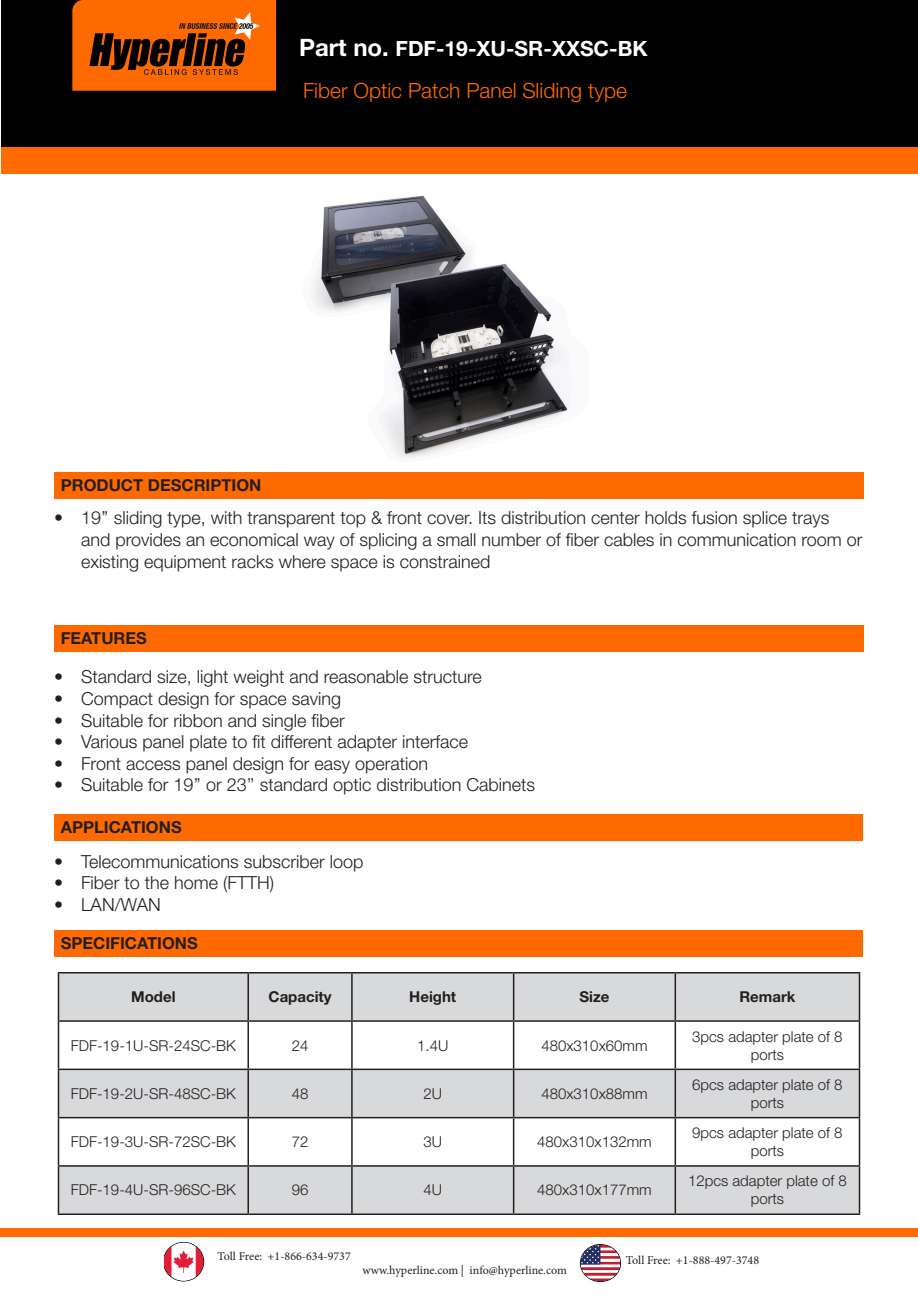
<style>
.page{position:relative;width:918px;height:1296px;background:#fff}
.page>*{position:absolute;margin:0;border:0;box-sizing:border-box;transform-origin:0 0}
.t1{font:300 21px "Helvetica Neue LT Std";color:#ff6a00}
.t2{font:700 21px "Helvetica Neue LT Std";color:#fff}
.t3{font:300 18px/21.6px "Helvetica Neue LT Std";color:#231f20}
.t4{font:700 16.5px "Helvetica Neue LT Std";color:#231f20}
.t5{font:300 15px/18px "Helvetica Neue LT Std";color:#231f20;text-align:center}
.t6{font:700 15px "Helvetica Neue LT Std";color:#231f20}
.t7{font:12px "Minion Pro";color:#231f20}
.s1{font-size:24px}
</style>
<div class="page">
<div style="left:1px;top:0;width:917px;height:149px;background:#010101"></div>
<svg style="left:72px;top:0;width:204px;height:91px"></svg>
<div style="left:1px;top:147px;width:917px;height:27px;background:#ff6b00"></div>
<div style="left:54px;top:472px;width:810px;height:28px;background:#ff6a00"></div>
<div style="left:0;top:1228px;width:918px;height:9px;background:#ff6b00"></div>
<svg style="left:165px;top:1242px;width:39px;height:39px"></svg>
<div style="left:580px;top:1244px;width:41px;height:38px;border:1px solid #010101;border-radius:50%"></div>
<svg style="left:581px;top:1245px;width:39px;height:36px"></svg>
<div style="left:54px;top:626px;width:810px;height:26px;background:#ff6a00"></div>
<div style="left:54px;top:814px;width:808px;height:28px;background:#ff6a00"></div>
<img style="left:313px;top:195px;width:255px;height:263px">
<div style="left:54px;top:930px;width:808px;height:27px;background:#ff6a00"></div>
<svg style="left:59px;top:974px;width:800px;height:240px;fill:#d8d9db"></svg>
<hr style="left:58px;top:972px;width:190px;height:2px;background:#231f20">
<hr style="left:58px;top:973px;width:1px;height:47px;background:#231f20">
<hr style="left:248px;top:972px;width:104px;height:2px;background:#231f20">
<hr style="left:247px;top:973px;width:2px;height:47px;background:#231f20">
<hr style="left:352px;top:972px;width:162px;height:2px;background:#231f20">
<hr style="left:351px;top:973px;width:2px;height:47px;background:#231f20">
<hr style="left:514px;top:972px;width:161px;height:2px;background:#231f20">
<hr style="left:513px;top:973px;width:1px;height:47px;background:#231f20">
<hr style="left:675px;top:972px;width:185px;height:2px;background:#231f20">
<hr style="left:675px;top:973px;width:1px;height:47px;background:#231f20">
<hr style="left:859px;top:973px;width:1px;height:47px;background:#231f20">
<hr style="left:58px;top:1020px;width:190px;height:2px;background:#231f20">
<hr style="left:58px;top:1022px;width:1px;height:47px;background:#231f20">
<hr style="left:248px;top:1020px;width:104px;height:2px;background:#231f20">
<hr style="left:247px;top:1022px;width:2px;height:47px;background:#231f20">
<hr style="left:352px;top:1020px;width:162px;height:2px;background:#231f20">
<hr style="left:351px;top:1022px;width:2px;height:47px;background:#231f20">
<hr style="left:514px;top:1020px;width:161px;height:2px;background:#231f20">
<hr style="left:513px;top:1022px;width:1px;height:47px;background:#231f20">
<hr style="left:675px;top:1020px;width:185px;height:2px;background:#231f20">
<hr style="left:675px;top:1022px;width:1px;height:47px;background:#231f20">
<hr style="left:859px;top:1022px;width:1px;height:47px;background:#231f20">
<hr style="left:58px;top:1069px;width:190px;height:1px;background:#231f20">
<hr style="left:58px;top:1070px;width:1px;height:47px;background:#231f20">
<hr style="left:248px;top:1069px;width:104px;height:1px;background:#231f20">
<hr style="left:247px;top:1070px;width:2px;height:47px;background:#231f20">
<hr style="left:352px;top:1069px;width:162px;height:1px;background:#231f20">
<hr style="left:351px;top:1070px;width:2px;height:47px;background:#231f20">
<hr style="left:514px;top:1069px;width:161px;height:1px;background:#231f20">
<hr style="left:513px;top:1070px;width:1px;height:47px;background:#231f20">
<hr style="left:675px;top:1069px;width:185px;height:1px;background:#231f20">
<hr style="left:675px;top:1070px;width:1px;height:47px;background:#231f20">
<hr style="left:859px;top:1070px;width:1px;height:47px;background:#231f20">
<hr style="left:58px;top:1117px;width:190px;height:1px;background:#231f20">
<hr style="left:58px;top:1118px;width:1px;height:47px;background:#231f20">
<hr style="left:248px;top:1117px;width:104px;height:1px;background:#231f20">
<hr style="left:247px;top:1118px;width:2px;height:47px;background:#231f20">
<hr style="left:352px;top:1117px;width:162px;height:1px;background:#231f20">
<hr style="left:351px;top:1118px;width:2px;height:47px;background:#231f20">
<hr style="left:514px;top:1117px;width:161px;height:1px;background:#231f20">
<hr style="left:513px;top:1118px;width:1px;height:47px;background:#231f20">
<hr style="left:675px;top:1117px;width:185px;height:1px;background:#231f20">
<hr style="left:675px;top:1118px;width:1px;height:47px;background:#231f20">
<hr style="left:859px;top:1118px;width:1px;height:47px;background:#231f20">
<hr style="left:58px;top:1165px;width:190px;height:2px;background:#231f20">
<hr style="left:58px;top:1167px;width:1px;height:47px;background:#231f20">
<hr style="left:248px;top:1165px;width:104px;height:2px;background:#231f20">
<hr style="left:247px;top:1167px;width:2px;height:47px;background:#231f20">
<hr style="left:352px;top:1165px;width:162px;height:2px;background:#231f20">
<hr style="left:351px;top:1167px;width:2px;height:47px;background:#231f20">
<hr style="left:514px;top:1165px;width:161px;height:2px;background:#231f20">
<hr style="left:513px;top:1167px;width:1px;height:47px;background:#231f20">
<hr style="left:675px;top:1165px;width:185px;height:2px;background:#231f20">
<hr style="left:675px;top:1167px;width:1px;height:47px;background:#231f20">
<hr style="left:859px;top:1167px;width:1px;height:47px;background:#231f20">
<hr style="left:58px;top:1214px;width:190px;height:1px;background:#231f20">
<hr style="left:248px;top:1214px;width:104px;height:1px;background:#231f20">
<hr style="left:352px;top:1214px;width:162px;height:1px;background:#231f20">
<hr style="left:514px;top:1214px;width:161px;height:1px;background:#231f20">
<hr style="left:675px;top:1214px;width:185px;height:1px;background:#231f20">
<p class="t2" style="left:299px;top:36px;width:350px"><span class="s1">Part no.</span> FDF-19-XU-SR-XXSC-BK</p>
<p class="t1" style="left:303px;top:78px;width:326px">Fiber Optic Patch Panel Sliding type</p>
<p class="t4" style="left:61px;top:475px;width:202px">PRODUCT DESCRIPTION</p>
<p class="t3" style="left:81px;top:507px;width:783px;text-indent:-27px">• 19’’ sliding type, with transparent top &amp; front cover. Its distribution center holds fusion splice trays and provides an economical way of splicing a small number of fiber cables in communication room or existing equipment racks where space is constrained</p>
<p class="t4" style="left:61px;top:628px;width:88px">FEATURES</p>
<p class="t3" style="left:54px;top:666px;width:429px">• Standard size, light weight and reasonable structure</p>
<p class="t3" style="left:54px;top:687px;width:289px">• Compact design for space saving</p>
<p class="t3" style="left:54px;top:709px;width:292px">• Suitable for ribbon and single fiber</p>
<p class="t3" style="left:54px;top:731px;width:416px">• Various panel plate to fit different adapter interface</p>
<p class="t3" style="left:54px;top:752px;width:376px">• Front access panel design for easy operation</p>
<p class="t3" style="left:54px;top:774px;width:483px">• Suitable for 19’’ or 23’’ standard optic distribution Cabinets</p>
<p class="t4" style="left:61px;top:817px;width:122px">APPLICATIONS</p>
<p class="t3" style="left:54px;top:850px;width:311px">• Telecommunications subscriber loop</p>
<p class="t3" style="left:54px;top:872px;width:222px">• Fiber to the home (FTTH)</p>
<p class="t3" style="left:54px;top:893px;width:108px">• LAN/WAN</p>
<p class="t4" style="left:61px;top:932px;width:139px">SPECIFICATIONS</p>
<p class="t6" style="left:131px;top:988px;width:46px">Model</p>
<p class="t6" style="left:269px;top:988px;width:65px">Capacity</p>
<p class="t6" style="left:409px;top:988px;width:48px">Height</p>
<p class="t6" style="left:579px;top:988px;width:31px">Size</p>
<p class="t6" style="left:739px;top:988px;width:58px">Remark</p>
<p class="t5" style="left:71px;top:1036px;width:167px">FDF-19-1U-SR-24SC-BK</p>
<p class="t5" style="left:292px;top:1036px;width:18px">24</p>
<p class="t5" style="left:417px;top:1036px;width:33px">1.4U</p>
<p class="t5" style="left:541px;top:1036px;width:108px">480x310x60mm</p>
<p class="t5" style="left:692px;top:1027px;width:152px">3pcs adapter plate of 8 ports</p>
<p class="t5" style="left:71px;top:1084px;width:167px">FDF-19-2U-SR-48SC-BK</p>
<p class="t5" style="left:292px;top:1084px;width:18px">48</p>
<p class="t5" style="left:423px;top:1084px;width:20px">2U</p>
<p class="t5" style="left:541px;top:1084px;width:108px">480x310x88mm</p>
<p class="t5" style="left:692px;top:1075px;width:152px">6pcs adapter plate of 8 ports</p>
<p class="t5" style="left:71px;top:1133px;width:167px">FDF-19-3U-SR-72SC-BK</p>
<p class="t5" style="left:292px;top:1133px;width:18px">72</p>
<p class="t5" style="left:423px;top:1133px;width:20px">3U</p>
<p class="t5" style="left:537px;top:1133px;width:116px">480x310x132mm</p>
<p class="t5" style="left:692px;top:1124px;width:152px">9pcs adapter plate of 8 ports</p>
<p class="t5" style="left:71px;top:1181px;width:167px">FDF-19-4U-SR-96SC-BK</p>
<p class="t5" style="left:292px;top:1181px;width:18px">96</p>
<p class="t5" style="left:423px;top:1181px;width:20px">4U</p>
<p class="t5" style="left:537px;top:1181px;width:116px">480x310x177mm</p>
<p class="t5" style="left:688px;top:1172px;width:160px">12pcs adapter plate of 8 ports</p>
<p class="t7" style="left:218px;top:1249px;width:135px">Toll Free: +1-866-634-9737</p>
<p class="t7" style="left:626px;top:1252px;width:135px">Toll Free: +1-888-497-3748</p>
<p class="t7" style="left:363px;top:1263px;width:206px">www.hyperline.com | info@hyperline.com</p>
</div>
